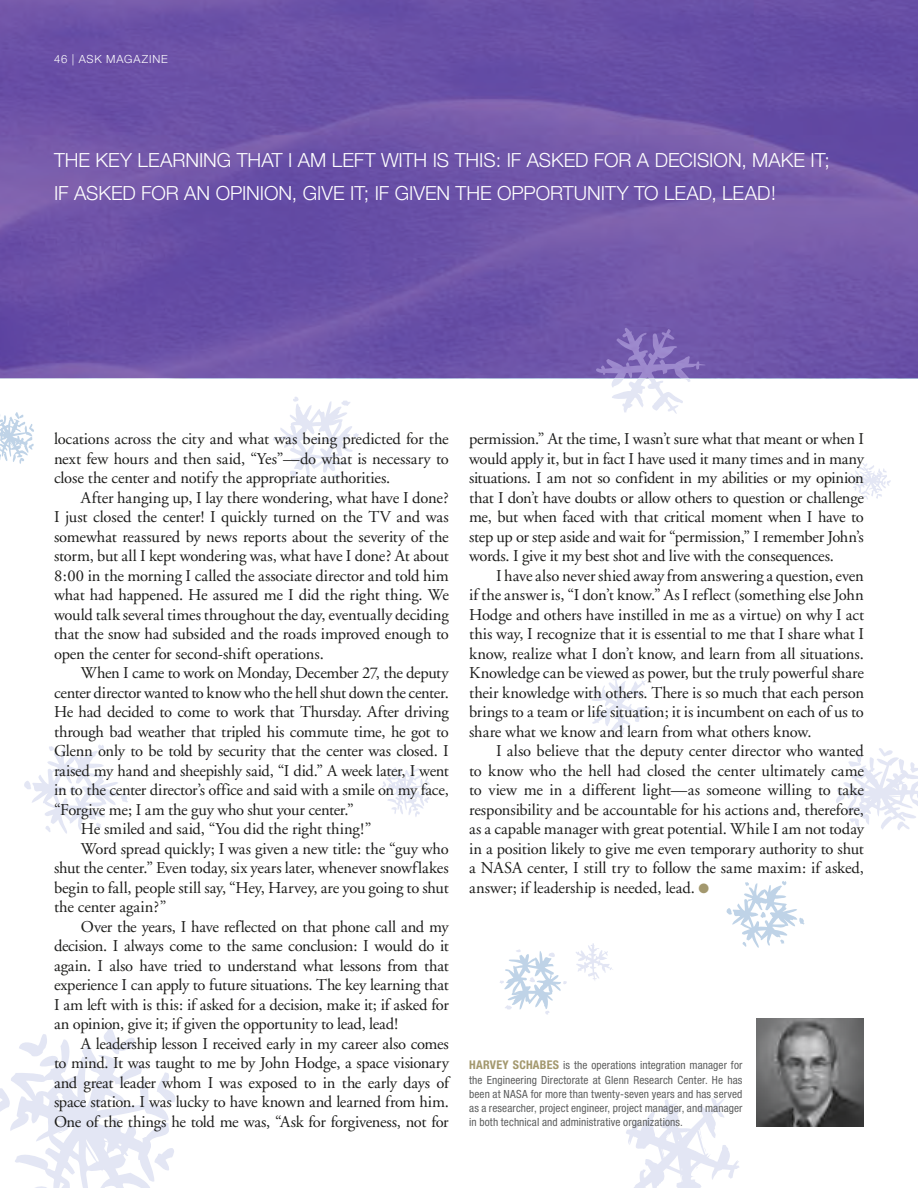
<style>
.page{position:relative;width:918px;height:1188px;background:#fff}
.page>*{position:absolute;margin:0;border:0;box-sizing:border-box;transform-origin:0 0}
.t1{font:300 19.5px "Helvetica Neue";color:#fff}
.t2{font:16.5px/19.5px "Adobe Garamond";letter-spacing:-.015em;color:#1c1c1a;text-align:justify}
.t3{font:condensed 11.25px/14.2px "Helvetica Neue";letter-spacing:.01em;color:#5e5f5f;text-align:justify}
.t4{font:300 11.25px "Helvetica Neue";letter-spacing:.075em;color:#fff}
.s1{color:#a3986e}
.s2{font-weight:700;font-size:12px;color:#a3986e}
</style>
<div class="page">
<svg style="left:273px;top:397px;width:86px;height:81px"></svg>
<svg style="left:24px;top:744px;width:104px;height:90px"></svg>
<svg style="left:726px;top:881px;width:79px;height:67px"></svg>
<svg style="left:382px;top:765px;width:48px;height:52px"></svg>
<svg style="left:0;top:1028px;width:176px;height:160px"></svg>
<svg style="left:836px;top:748px;width:82px;height:82px"></svg>
<svg style="left:0;top:412px;width:34px;height:52px"></svg>
<svg style="left:851px;top:463px;width:40px;height:37px"></svg>
<svg style="left:592px;top:675px;width:58px;height:59px"></svg>
<svg style="left:500px;top:949px;width:67px;height:66px"></svg>
<svg style="left:576px;top:943px;width:37px;height:37px"></svg>
<svg style="left:626px;top:1098px;width:113px;height:90px"></svg>
<img style="left:0;top:0;width:918px;height:378px">
<svg style="left:594px;top:328px;width:112px;height:86px"></svg>
<img style="left:756px;top:1018px;width:108px;height:108px">
<p class="t4" style="left:54px;top:52px;width:115px">46 | ASK MAGAZINE</p>
<p class="t1" style="left:54px;top:148px;width:107px">THE KEY LEARNING</p>
<p class="t1" style="left:237px;top:148px;width:118px">THAT I AM LEFT</p>
<p class="t1" style="left:381px;top:148px;width:160px">WITH IS THIS: IF ASKED</p>
<p class="t1" style="left:594px;top:148px;width:72px">FOR ADECISI</p>
<p class="t1" style="left:714px;top:148px;width:53px">ON, MAKE</p>
<p class="t1" style="left:811px;top:148px;width:21px">IT;</p>
<p class="t1" style="left:54px;top:181px;width:34px">IF ASKED</p>
<p class="t1" style="left:141px;top:181px;width:421px">FOR AN OPINION, GIVE IT; IF GIVEN THE OPPORTUNIT</p>
<p class="t1" style="left:617px;top:181px;width:71px">Y TO LEAD</p>
<p class="t1" style="left:711px;top:181px;width:35px">, LEAD</p>
<p class="t1" style="left:771px;top:181px;width:6px">!</p>
<p class="t2" style="left:54px;top:429px;width:396px">locations across the city and what was being predicted for the next few hours and then said, “Yes”—do what is necessary to close the center and notify the appropriate authorities.</p>
<p class="t2" style="left:54px;top:488px;width:396px;text-indent:27px">After hanging up, I lay there wondering, what have I done?<br>I just closed the center! I quickly turned on the TV and was somewhat reassured by news reports about the severity of the storm, but all I kept wondering was, what have I done? At about 8:00 in the morning I called the associate director and told him what had happened. He assured me I did the right thing. We would talk several times throughout the day, eventually deciding that the snow had subsided and the roads improved enough to open the center for second-shift operations.</p>
<p class="t2" style="left:81px;top:663px;width:369px">When I came to work on Monday, December 27, the deputy</p>
<p class="t2" style="left:54px;top:683px;width:396px">center director wanted to know who the hell shut down the center.</p>
<p class="t2" style="left:54px;top:702px;width:396px">He had decided to come to work that Thursday. After driving</p>
<p class="t2" style="left:54px;top:722px;width:396px">through bad weather that tripled his commute time, he got to</p>
<p class="t2" style="left:54px;top:741px;width:396px">Glenn only to be told by security that the center was closed. I</p>
<p class="t2" style="left:54px;top:761px;width:396px">raised my hand and sheepishly said, “I did.” A week later, I went</p>
<p class="t2" style="left:54px;top:781px;width:396px">in to the center director’s office and said with a smile on my face,</p>
<p class="t2" style="left:54px;top:800px;width:301px">“Forgive me; I am the guy who shut your center.”</p>
<p class="t2" style="left:81px;top:820px;width:292px">He smiled and said, “You did the right thing!”</p>
<p class="t2" style="left:81px;top:839px;width:369px">Word spread quickly; I was given a new title: the “guy who</p>
<p class="t2" style="left:54px;top:859px;width:396px">shut the center.” Even today, six years later, whenever snowflakes</p>
<p class="t2" style="left:54px;top:878px;width:396px">begin to fall, people still say, “Hey, Harvey, are you going to shut</p>
<p class="t2" style="left:54px;top:898px;width:114px">the center again?”</p>
<p class="t2" style="left:81px;top:917px;width:369px">Over the years, I have reflected on that phone call and my</p>
<p class="t2" style="left:54px;top:937px;width:396px">decision. I always come to the same conclusion: I would do it</p>
<p class="t2" style="left:54px;top:956px;width:396px">again. I also have tried to understand what lessons from that</p>
<p class="t2" style="left:54px;top:976px;width:396px">experience I can apply to future situations. The key learning that</p>
<p class="t2" style="left:54px;top:995px;width:396px">I am left with is this: if asked for a decision, make it; if asked for</p>
<p class="t2" style="left:54px;top:1015px;width:346px">an opinion, give it; if given the opportunity to lead, lead!</p>
<p class="t2" style="left:81px;top:1034px;width:369px">A leadership lesson I received early in my career also comes</p>
<p class="t2" style="left:54px;top:1054px;width:396px">to mind. It was taught to me by John Hodge, a space visionary</p>
<p class="t2" style="left:54px;top:1073px;width:396px">and great leader whom I was exposed to in the early days of</p>
<p class="t2" style="left:54px;top:1093px;width:396px">space station. I was lucky to have known and learned from him.</p>
<p class="t2" style="left:54px;top:1112px;width:396px">One of the things he told me was, “Ask for forgiveness, not for</p>
<p class="t2" style="left:469px;top:430px;width:396px">permission.” At the time, I wasn’t sure what that meant or when I would apply it, but in fact I have used it many times and in many situations. I am not so confident in my abilities or my opinion that I don’t have doubts or allow others to question or challenge me, but when faced with that critical moment when I have to step up or step aside and wait for “permission,” I remember John’s words. I give it my best shot and live with the consequences.</p>
<p class="t2" style="left:469px;top:566px;width:396px;text-indent:27px">I have also never shied away from answering a question, even if the answer is, “I don’t know.” As I reflect (something else John Hodge and others have instilled in me as a virtue) on why I act this way, I recognize that it is essential to me that I share what I know, realize what I don’t know, and learn from all situations.<br>Knowledge can be viewed as power, but the truly powerful share their knowledge with others. There is so much that each person brings to a team or life situation; it is incumbent on each of us to share what we know and learn from what others know.</p>
<p class="t2" style="left:469px;top:742px;width:396px;text-indent:27px">I also believe that the deputy center director who wanted to know who the hell had closed the center ultimately came to view me in a different light—as someone willing to take responsibility and be accountable for his actions and, therefore, as a capable manager with great potential. While I am not today in a position likely to give me even temporary authority to shut a NASA center, I still try to follow the same maxim: if asked, answer; if leadership is needed, lead. <span class="s1">●</span></p>
<p class="t3" style="left:469px;top:1058px;width:275px"><span class="s2">HARVEY SCHABES</span> is the operations integration manager for the Engineering Directorate at Glenn Research Center. He has been at NASA for more than twenty-seven years and has served as a researcher, project engineer, project manager, and manager in both technical and administrative organizations.</p>
</div>
